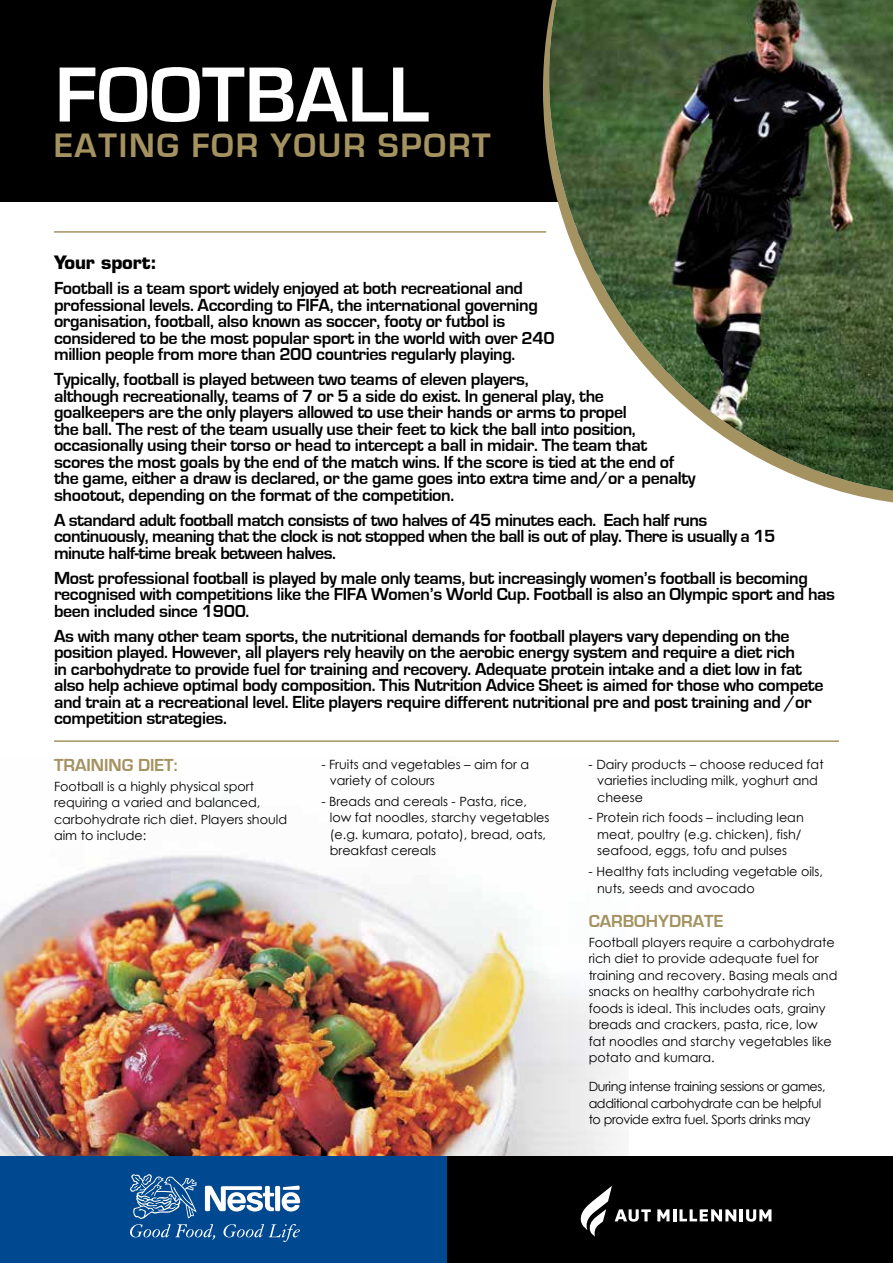
<style>
.page{position:relative;width:893px;height:1263px;background:#fff}
.page>*{position:absolute;margin:0;border:0;box-sizing:border-box;transform-origin:0 0}
.t1{font:700 81px "Eurostile";color:#fff}
.t2{font:700 34.95px "Eurostile";letter-spacing:.05em;color:#a49260}
.t3{font:700 18px/16.5px "Eurostile";letter-spacing:-.02em;color:#000}
.t4{font:700 18px "Eurostile";color:#a49260}
.t5{font:700 18px "Eurostile";letter-spacing:-.01em;color:#000}
.t6{font:12.75px/16.5px "Century Gothic";color:#000}
.t7{font:12.75px/16.5px "Century Gothic";letter-spacing:-.03em;color:#000}
</style>
<div class="page">
<div style="left:0;top:0;width:893px;height:202px;background:#000"></div>
<hr style="left:54px;top:740px;width:785px;height:2px;background:#a49260">
<hr style="left:54px;top:231px;width:492px;height:1px;background:#a49260">
<svg style="left:543px;top:18px;width:350px;height:485px"></svg>
<img style="left:549px;top:0;width:344px;height:491px">
<img style="left:0;top:855px;width:628px;height:302px">
<div style="left:446px;top:1157px;width:447px;height:106px;background:#000"></div>
<div style="left:0;top:1157px;width:446px;height:106px;background:#004990"></div>
<svg style="left:130px;top:1174px;width:170px;height:68px"></svg>
<svg style="left:657px;top:1209px;width:114px;height:12px"></svg>
<svg style="left:581px;top:1186px;width:70px;height:50px"></svg>
<h1 class="t1" style="left:55px;top:51px;width:376px">FOOTBALL</h1>
<h2 class="t2" style="left:54px;top:126px;width:438px">EATING FOR YOUR SPORT</h2>
<p class="t5" style="left:54px;top:251px;width:104px">Your sport:</p>
<p class="t3" style="left:54px;top:280px;width:502px">Football is a team sport widely enjoyed at both recreational and professional levels. According to FIFA, the international governing organisation, football, also known as soccer, footy or futbol is considered to be the most popular sport in the world with over 240 million people from more than 200 countries regularly playing.</p>
<p class="t3" style="left:54px;top:371px;width:643px">Typically, football is played between two teams of eleven players,<br>although recreationally, teams of 7 or 5 a side do exist. In general play, the goalkeepers are the only players allowed to use their hands or arms to propel<br>the ball. The rest of the team usually use their feet to kick the ball into position, occasionally using their torso or head to intercept a ball in midair. The team that scores the most goals by the end of the match wins. If the score is tied at the end of the game, either a draw is declared, or the game goes into extra time and/or a penalty shootout, depending on the format of the competition.</p>
<p class="t3" style="left:54px;top:512px;width:723px">A standard adult football match consists of two halves of 45 minutes each. Each half runs continuously, meaning that the clock is not stopped when the ball is out of play. There is usually a 15 minute half-time break between halves.</p>
<p class="t3" style="left:54px;top:570px;width:783px">Most professional football is played by male only teams, but increasingly women’s football is becoming recognised with competitions like the FIFA Women’s World Cup. Football is also an Olympic sport and has been included since 1900.</p>
<p class="t3" style="left:54px;top:628px;width:771px">As with many other team sports, the nutritional demands for football players vary depending on the position played. However, all players rely heavily on the aerobic energy system and require a diet rich<br>in carbohydrate to provide fuel for training and recovery. Adequate protein intake and a diet low in fat also help achieve optimal body composition. This Nutrition Advice Sheet is aimed for those who compete and train at a recreational level. Elite players require different nutritional pre and post training and /or competition strategies.</p>
<p class="t4" style="left:54px;top:755px;width:125px">TRAINING DIET:</p>
<p class="t6" style="left:54px;top:778px;width:235px">Football is a highly physical sport requiring a varied and balanced, carbohydrate rich diet. Players should aim to include:</p>
<p class="t6" style="left:330px;top:756px;width:201px;text-indent:-9px">- Fruits and vegetables – aim for a variety of colours</p>
<p class="t6" style="left:330px;top:793px;width:221px;text-indent:-9px">- Breads and cereals - Pasta, rice, low fat noodles, starchy vegetables (e.g. kumara, potato), bread, oats, breakfast cereals</p>
<p class="t6" style="left:597px;top:756px;width:228px;text-indent:-9px">- Dairy products – choose reduced fat varieties including milk, yoghurt and cheese</p>
<p class="t6" style="left:597px;top:809px;width:208px;text-indent:-9px">- Protein rich foods – including lean meat, poultry (e.g. chicken), fish/ seafood, eggs, tofu and pulses</p>
<p class="t6" style="left:597px;top:863px;width:227px;text-indent:-9px">- Healthy fats including vegetable oils, nuts, seeds and avocado</p>
<p class="t4" style="left:589px;top:911px;width:136px">CARBOHYDRATE</p>
<p class="t6" style="left:589px;top:933px;width:250px">Football players require a carbohydrate rich diet to provide adequate fuel for training and recovery. Basing meals and snacks on healthy carbohydrate rich foods is ideal. This includes oats, grainy breads and crackers, pasta, rice, low fat noodles and starchy vegetables like potato and kumara.</p>
<p class="t7" style="left:589px;top:1078px;width:238px">During intense training sessions or games, additional carbohydrate can be helpful to provide extra fuel. Sports drinks may</p>
</div>
